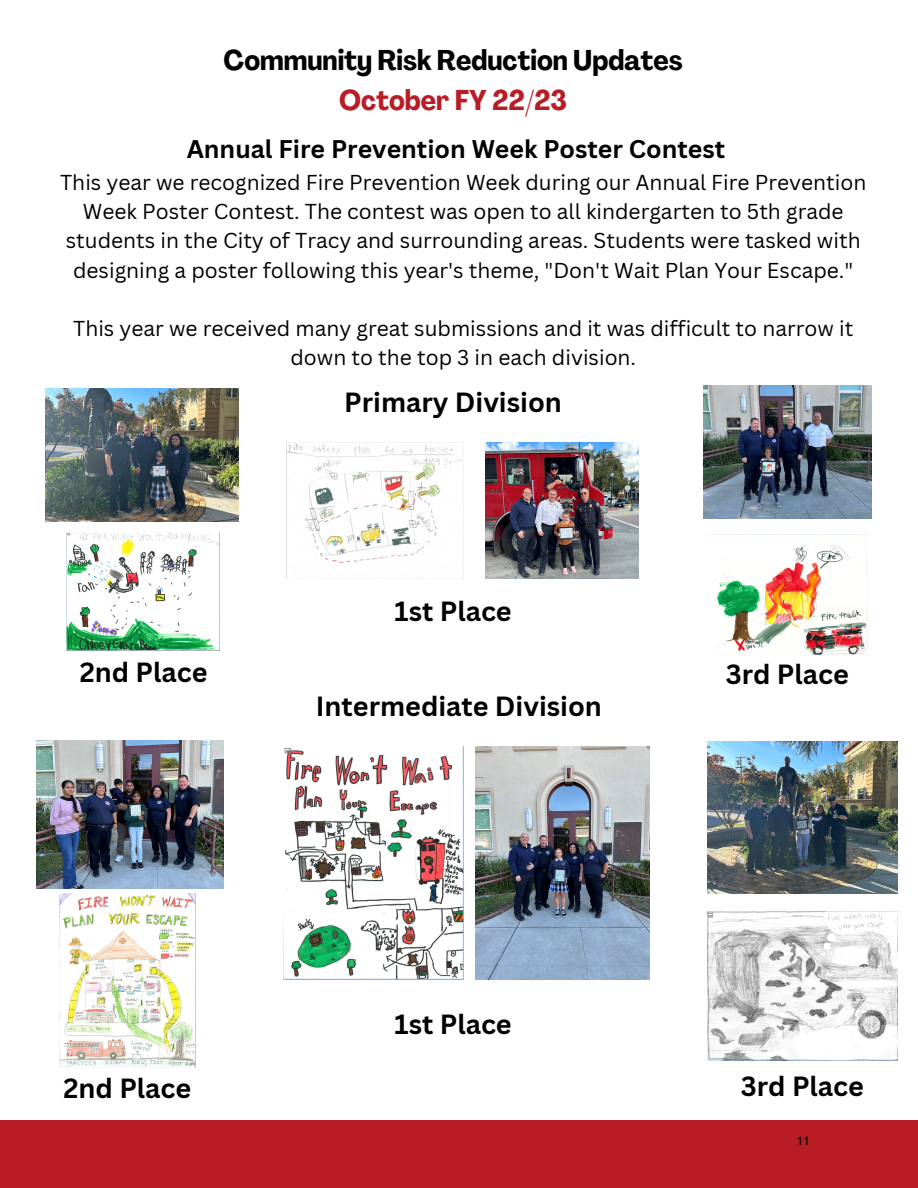
<style>
.page{position:relative;width:918px;height:1188px;background:#fff}
.page>*{position:absolute;margin:0;border:0;box-sizing:border-box;transform-origin:0 0}
.t1{font:700 condensed 28.2px "Agrandir";color:#000}
.t2{font:700 condensed 28.2px "Agrandir";color:#b81d25}
.t3{font:700 27px "Canva Sans";color:#000}
.t4{font:700 24.9px "Canva Sans";color:#000}
.t5{font:21px/29.2px "Canva Sans";color:#000;text-align:center}
.t6{font:12px "Arial";color:#000}
</style>
<div class="page">
<div style="left:0;top:1120px;width:918px;height:68px;background:#b81d25"></div>
<img style="left:708px;top:534px;width:159px;height:120px">
<img style="left:485px;top:442px;width:153px;height:137px">
<img style="left:286px;top:442px;width:178px;height:137px">
<img style="left:703px;top:385px;width:169px;height:133px">
<img style="left:46px;top:388px;width:193px;height:133px">
<img style="left:67px;top:533px;width:152px;height:118px">
<img style="left:708px;top:912px;width:190px;height:148px">
<img style="left:707px;top:742px;width:190px;height:151px">
<img style="left:283px;top:747px;width:180px;height:233px">
<img style="left:475px;top:747px;width:175px;height:233px">
<img style="left:59px;top:893px;width:137px;height:175px">
<img style="left:37px;top:741px;width:186px;height:147px">
<h1 class="t1" style="left:224px;top:48px;width:461px">Community Risk Reduction Updates</h1>
<h1 class="t2" style="left:339px;top:89px;width:229px">October FY 22/23</h1>
<p class="t4" style="left:187px;top:132px;width:540px">Annual Fire Prevention Week Poster Contest</p>
<p class="t5" style="left:60px;top:167px;width:808px">This year we recognized Fire Prevention Week during our Annual Fire Prevention Week Poster Contest. The contest was open to all kindergarten to 5th grade students in the City of Tracy and surrounding areas. Students were tasked with designing a poster following this year's theme, "Don't Wait Plan Your Escape."</p>
<p class="t5" style="left:73px;top:313px;width:782px">This year we received many great submissions and it was difficult to narrow it down to the top 3 in each division.</p>
<p class="t3" style="left:344px;top:383px;width:219px">Primary Division</p>
<p class="t3" style="left:80px;top:654px;width:129px">2nd Place</p>
<p class="t3" style="left:395px;top:592px;width:119px">1st Place</p>
<p class="t3" style="left:316px;top:687px;width:288px">Intermediate Division</p>
<p class="t3" style="left:64px;top:1069px;width:129px">2nd Place</p>
<p class="t3" style="left:395px;top:1005px;width:119px">1st Place</p>
<p class="t3" style="left:726px;top:655px;width:125px">3rd Place</p>
<p class="t3" style="left:741px;top:1067px;width:125px">3rd Place</p>
<p class="t6" style="left:797px;top:1132px;width:15px">11</p>
</div>
